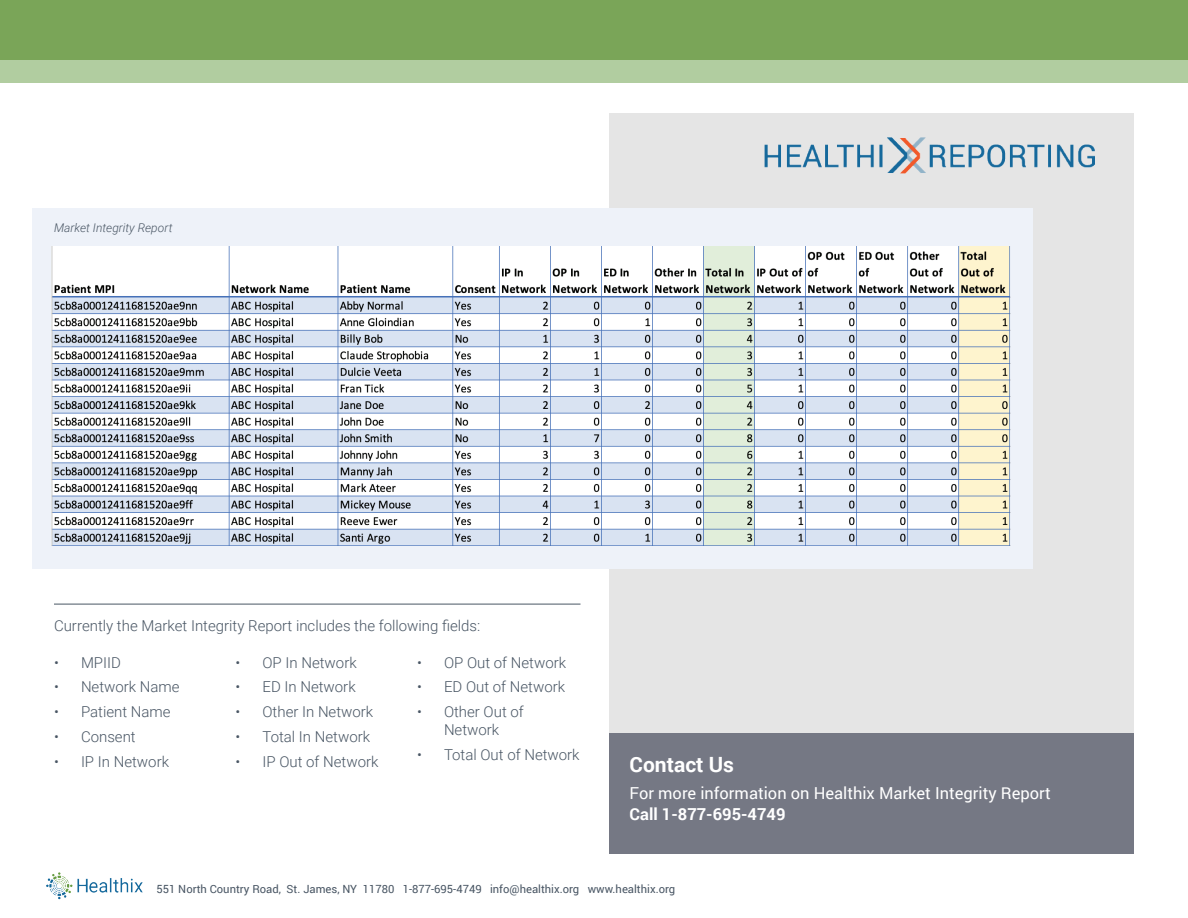
<style>
.page{position:relative;width:1188px;height:918px;background:#fff}
.page>*{position:absolute;margin:0;border:0;box-sizing:border-box;transform-origin:0 0}
.t1{font:700 21px "Roboto";color:#fff}
.t2{font:16.5px "Roboto";color:#fff}
.t3{font:700 16.5px "Roboto";color:#fff}
.t4{font:300 15px/18px "Roboto";color:#495664;text-align:center}
.t5{font:italic 300 12px "Roboto";color:#495664}
.t6{font:11.25px "Roboto";color:#495664}
</style>
<div class="page">
<div style="left:609px;top:113px;width:525px;height:741px;background:#e5e5e5"></div>
<img style="left:765px;top:137px;width:330px;height:36px">
<div style="left:32px;top:208px;width:1000px;height:361px;background:#eef2f9"></div>
<svg style="left:0;top:0;width:1188px;height:83px;fill:#7aa558"></svg>
<img style="left:46px;top:872px;width:97px;height:28px">
<div style="left:609px;top:733px;width:525px;height:121px;background:#757884"></div>
<hr style="left:54px;top:604px;width:526px;height:1px;background:#495664">
<img style="left:51px;top:246px;width:959px;height:299px">
<p class="t5" style="left:54px;top:220px;width:120px">Market Integrity Report</p>
<p class="t4" style="left:54px;top:616px;width:428px">Currently the Market Integrity Report includes the following fields:</p>
<p class="t4" style="left:54px;top:653px;width:69px">• MPIID</p>
<p class="t4" style="left:54px;top:677px;width:127px">• Network Name</p>
<p class="t4" style="left:54px;top:702px;width:118px">• Patient Name</p>
<p class="t4" style="left:54px;top:727px;width:83px">• Consent</p>
<p class="t4" style="left:54px;top:752px;width:117px">• IP In Network</p>
<p class="t4" style="left:236px;top:653px;width:123px">• OP In Network</p>
<p class="t4" style="left:236px;top:677px;width:122px">• ED In Network</p>
<p class="t4" style="left:236px;top:702px;width:139px">• Other In Network</p>
<p class="t4" style="left:236px;top:727px;width:136px">• Total In Network</p>
<p class="t4" style="left:236px;top:752px;width:145px">• IP Out of Network</p>
<p class="t4" style="left:417px;top:653px;width:151px">• OP Out of Network</p>
<p class="t4" style="left:417px;top:677px;width:150px">• ED Out of Network</p>
<p class="t4" style="left:417px;top:702px;width:108px">• Other Out of<br>Network</p>
<p class="t4" style="left:417px;top:745px;width:164px">• Total Out of Network</p>
<h1 class="t1" style="left:630px;top:749px;width:106px">Contact Us</h1>
<p class="t2" style="left:630px;top:782px;width:423px">For more information on Healthix Market Integrity Report</p>
<p class="t3" style="left:630px;top:803px;width:157px">Call 1-877-695-4749</p>
<p class="t6" style="left:157px;top:881px;width:520px">551 North Country Road, St. James, NY 11780 1-877-695-4749 info@healthix.org www.healthix.org</p>
</div>
